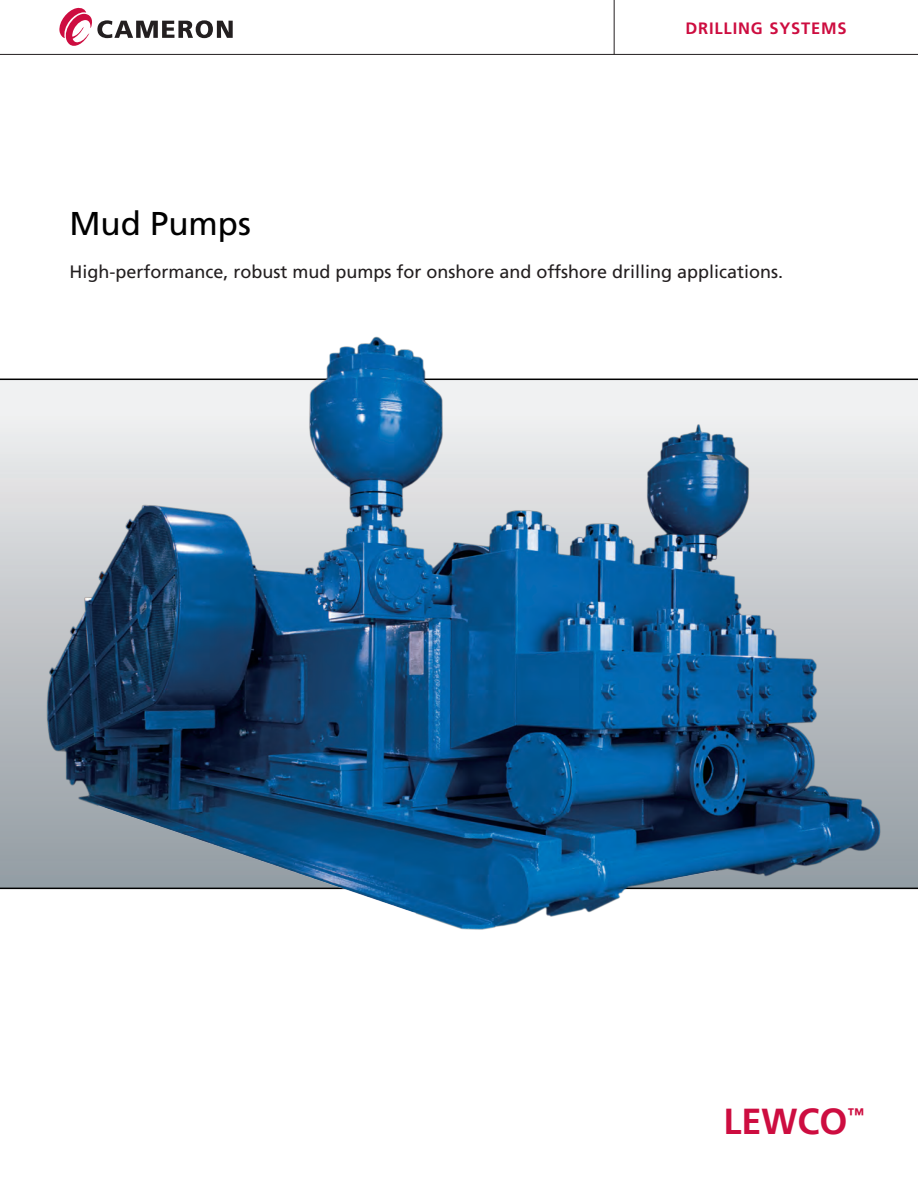
<style>
.page{position:relative;width:918px;height:1188px;background:#fff}
.page>*{position:absolute;margin:0;border:0;box-sizing:border-box;transform-origin:0 0}
.t1{font:700 36px "Frutiger";color:#cd0d40}
.t2{font:33px "Frutiger LT Std";color:#000}
.Subtitle_Cover{font:18px "Frutiger LT Std";color:#231f20}
.New_Red_Head{font:700 16.5px "Frutiger LT Std";letter-spacing:.05em;color:#cd0d40}
</style>
<div class="page">
<hr style="left:0;top:54px;width:918px;height:1px;background:#231f20">
<hr style="left:614px;top:0;width:1px;height:54px;background:#231f20">
<svg style="left:59px;top:8px;width:174px;height:38px"></svg>
<svg style="left:0;top:379px;width:918px;height:510px;background:#c1c5c9"></svg>
<img style="left:27px;top:336px;width:864px;height:594px">
<p class="New_Red_Head" style="left:685px;top:18px;width:163px">DRILLING SYSTEMS</p>
<p class="t2" style="left:69px;top:204px;width:183px">Mud Pumps</p>
<p class="Subtitle_Cover" style="left:69px;top:261px;width:715px">High-performance, robust mud pumps for onshore and offshore drilling applications.</p>
<p class="t1" style="left:723px;top:1100px;width:142px">LEWCO<sup>™</sup></p>
</div>
